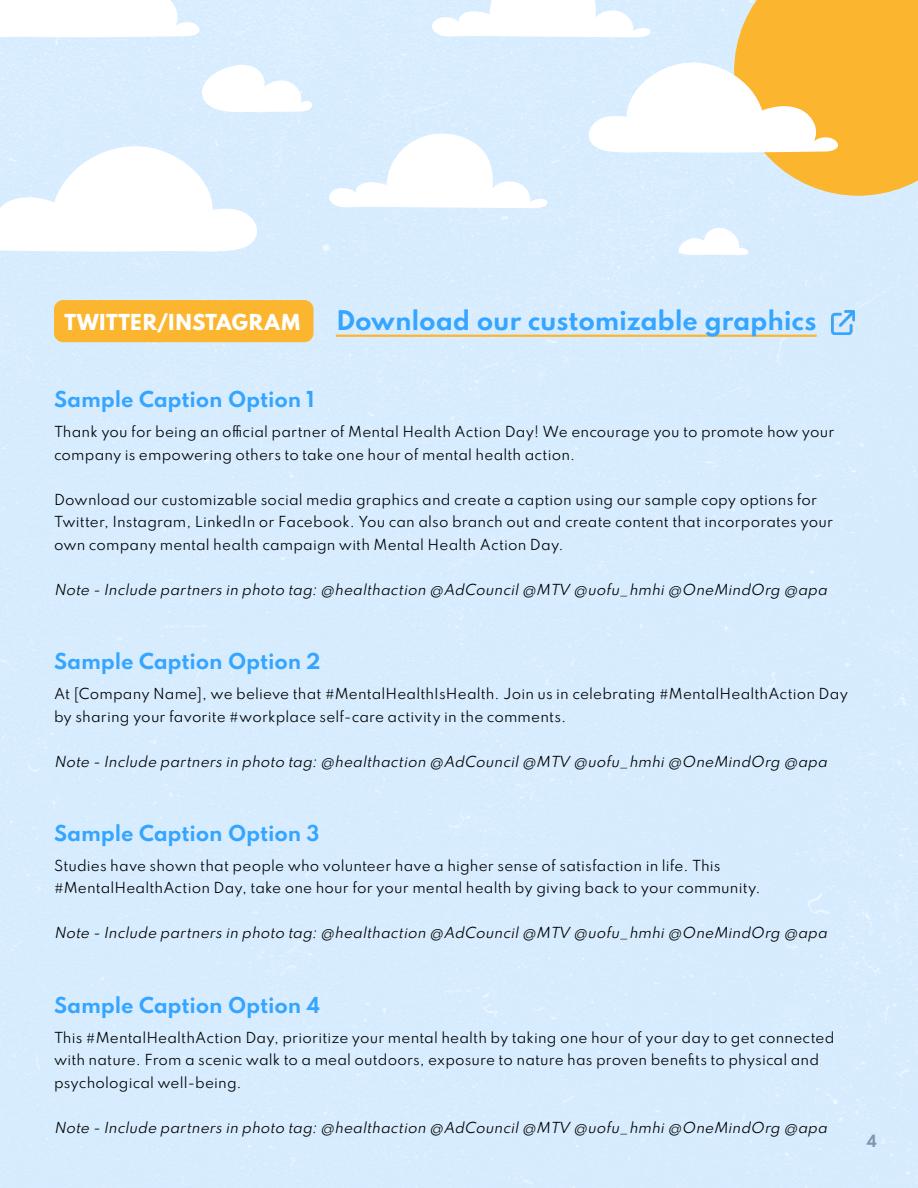
<style>
.page{position:relative;width:918px;height:1188px;background:#d7ecfe}
.page>*{position:absolute;margin:0;border:0;box-sizing:border-box;transform-origin:0 0}
.t1{font:100 24px "Spartan";letter-spacing:-.01em;color:#35a5ff}
.t2{font:100 19.5px "Spartan";letter-spacing:-.01em;color:#35a5ff}
.t3{font:100 19.5px "Spartan";letter-spacing:-.015em;color:#fff}
.t4{font:100 15px "Spartan";color:#939598}
.t5{font:100 13.5px/22.5px "Spartan";letter-spacing:.01em;color:#000}
.t6{font:italic 100 13.5px "Spartan";color:#000}
</style>
<div class="page">
<div style="left:54px;top:300px;width:259px;height:42px;background:#fcb52e;border-radius:9px"></div>
<hr style="left:336px;top:335px;width:481px;height:2px;background:#fcb52e">
<svg style="left:678px;top:228px;width:71px;height:28px"></svg>
<svg style="left:202px;top:64px;width:110px;height:48px"></svg>
<svg style="left:329px;top:0;width:589px;height:208px"></svg>
<svg style="left:0;top:0;width:200px;height:39px"></svg>
<svg style="left:0;top:142px;width:258px;height:111px"></svg>
<img style="left:831px;top:310px;width:24px;height:24px">
<p class="t3" style="left:64px;top:307px;width:238px">TWITTER/INSTAGRAM</p>
<p class="t1" style="left:336px;top:302px;width:482px">Download our customizable graphics</p>
<p class="t2" style="left:54px;top:385px;width:262px">Sample Caption Option 1</p>
<p class="t5" style="left:54px;top:420px;width:782px">Thank you for being an official partner of Mental Health Action Day! We encourage you to promote how your company is empowering others to take one hour of mental health action.</p>
<p class="t5" style="left:54px;top:488px;width:781px">Download our customizable social media graphics and create a caption using our sample copy options for<br>Twitter, Instagram, LinkedIn or Facebook. You can also branch out and create content that incorporates your own company mental health campaign with Mental Health Action Day.</p>
<p class="t6" style="left:54px;top:579px;width:778px">Note - Include partners in photo tag:@healthaction @AdCouncil@MTV @uofu_hmhi@OneMindOrg @apa</p>
<p class="t2" style="left:54px;top:647px;width:268px">Sample Caption Option 2</p>
<p class="t5" style="left:54px;top:682px;width:796px">At [Company Name], we believe that #MentalHealthIsHealth. Join us in celebrating #MentalHealthAction Day by sharing your favorite #workplace self-care activity in the comments.</p>
<p class="t6" style="left:54px;top:751px;width:778px">Note - Include partners in photo tag:@healthaction @AdCouncil@MTV @uofu_hmhi@OneMindOrg @apa</p>
<p class="t2" style="left:54px;top:818px;width:267px">Sample Caption Option 3</p>
<p class="t5" style="left:54px;top:854px;width:708px">Studies have shown that people who volunteer have a higher sense of satisfaction in life. This #MentalHealthAction Day, take one hour for your mental health by giving back to your community.</p>
<p class="t6" style="left:54px;top:923px;width:778px">Note - Include partners in photo tag:@healthaction @AdCouncil@MTV @uofu_hmhi@OneMindOrg @apa</p>
<p class="t2" style="left:54px;top:990px;width:268px">Sample Caption Option 4</p>
<p class="t5" style="left:54px;top:1026px;width:782px">This #MentalHealthAction Day, prioritize your mental health by taking one hour of your day to get connected with nature. From a scenic walk to a meal outdoors, exposure to nature has proven benefits to physical and psychological well-being.</p>
<p class="t6" style="left:54px;top:1117px;width:778px">Note - Include partners in photo tag:@healthaction @AdCouncil@MTV @uofu_hmhi@OneMindOrg @apa</p>
<p class="t4" style="left:867px;top:1130px;width:12px">4</p>
</div>
